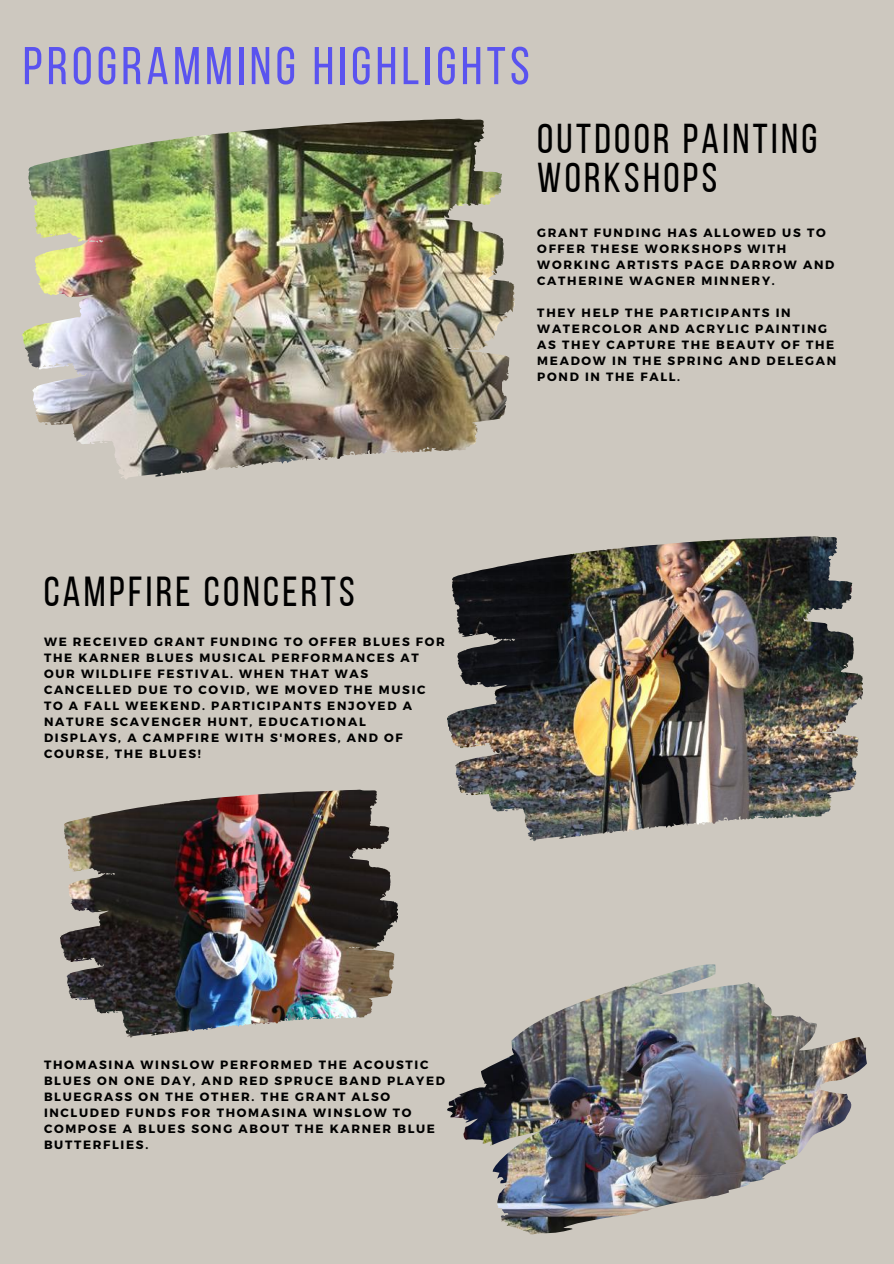
<style>
.page{position:relative;width:894px;height:1264px;background:#fff}
.page>*{position:absolute;margin:0;border:0;box-sizing:border-box;transform-origin:0 0}
.t1{font:52.95px "Bebas Neue";letter-spacing:.08em;color:#5a53ef}
.t2{font:41.85px "Bebas Neue";letter-spacing:.08em;color:#000}
.t3{font:41.55px/38.2px "Bebas Neue";letter-spacing:.08em;color:#000}
.t4{font:700 12px/16px "Montserrat";letter-spacing:.14em;color:#000}
</style>
<div class="page">
<img style="left:0;top:0;width:893px;height:1263px">
<img style="left:349px;top:803px;width:49px;height:108px">
<img style="left:444px;top:138px;width:70px;height:157px">
<img style="left:447px;top:964px;width:419px;height:269px">
<img style="left:803px;top:553px;width:59px;height:132px">
<h1 class="t1" style="left:23px;top:44px;width:508px">PROGRAMMING HIGHLIGHTS</h1>
<h3 class="t3" style="left:537px;top:124px;width:281px">OUTDOOR PAINTING<br>WORKSHOPS</h3>
<p class="t4" style="left:537px;top:224px;width:298px">GRANT FUNDING HAS ALLOWED US TO<br>OFFER THESE WORKSHOPS WITH<br>WORKING ARTISTS PAGE DARROW AND<br>CATHERINE WAGNER MINNERY.</p>
<p class="t4" style="left:537px;top:304px;width:300px">THEY HELP THE PARTICIPANTS IN<br>WATERCOLOR AND ACRYLIC PAINTING<br>AS THEY CAPTURE THE BEAUTY OF THE<br>MEADOW IN THE SPRING AND DELEGAN<br>POND IN THE FALL.</p>
<h2 class="t2" style="left:44px;top:574px;width:312px">CAMPFIRE CONCERTS</h2>
<p class="t4" style="left:44px;top:633px;width:402px">WE RECEIVED GRANT FUNDING TO OFFER BLUES FOR THE KARNER BLUES MUSICAL PERFORMANCES AT OUR WILDLIFE FESTIVAL. WHEN THAT WAS CANCELLED DUE TO COVID, WE MOVED THE MUSIC TO A FALL WEEKEND. PARTICIPANTS ENJOYED A NATURE SCAVENGER HUNT, EDUCATIONAL DISPLAYS, A CAMPFIRE WITH S'MORES, AND OF COURSE, THE BLUES!</p>
<p class="t4" style="left:44px;top:1055px;width:402px">THOMASINA WINSLOW PERFORMED THE ACOUSTIC BLUES ON ONE DAY, AND RED SPRUCE BAND PLAYED BLUEGRASS ON THE OTHER. THE GRANT ALSO INCLUDED FUNDS FOR THOMASINA WINSLOW TO COMPOSE A BLUES SONG ABOUT THE KARNER BLUE BUTTERFLIES.</p>
</div>
